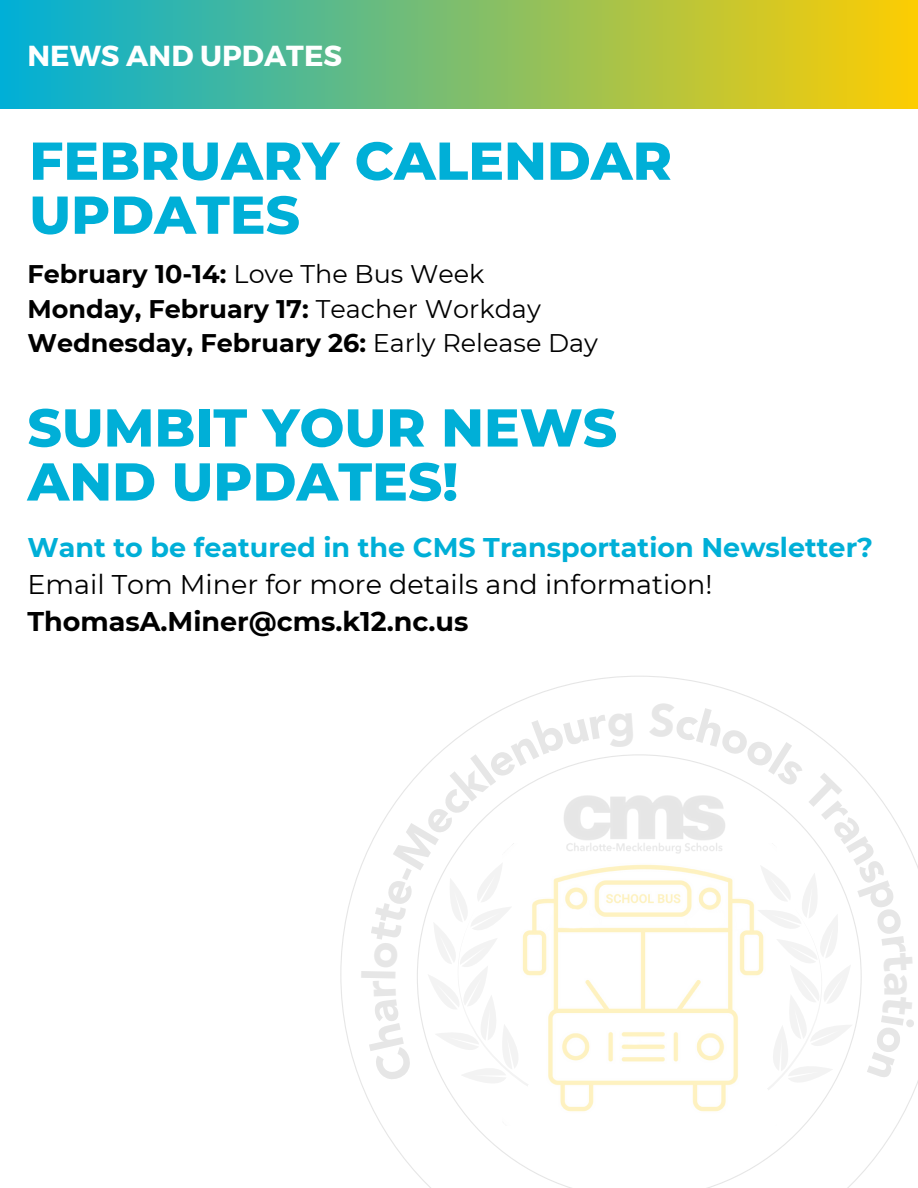
<style>
.page{position:relative;width:918px;height:1188px;background:#fff}
.page>*{position:absolute;margin:0;border:0;box-sizing:border-box;transform-origin:0 0}
.t1{font:800 53.25px/54px "Montserrat";color:#00afd7}
.t2{font:700 28.95px "Montserrat";color:#fff}
.t3{font:700 27px/37.2px "Montserrat";color:#00afd7}
.t4{font:700 25.5px "Montserrat";color:#000}
.s1{font-weight:400}
.s2{font-weight:400;color:#000}
.s3{color:#000}
</style>
<div class="page">
<div style="left:0;top:0;width:918px;height:109px;background:linear-gradient(to right,#00afd7,#fdcd02)"></div>
<img style="left:560px;top:864px;width:166px;height:248px">
<img style="left:634px;top:795px;width:15px;height:56px">
<svg style="left:361px;top:712px;width:273px;height:383px"></svg>
<svg style="left:649px;top:701px;width:266px;height:393px"></svg>
<h3 class="t2" style="left:27px;top:36px;width:316px">NEWS AND UPDATES</h3>
<p class="t1" style="left:29px;top:134px;width:644px">FEBRUARY CALENDAR<br>UPDATES</p>
<p class="t4" style="left:27px;top:258px;width:458px">February 10-14: <span class="s1">Love The Bus Week</span></p>
<h1 class="t4" style="left:27px;top:293px;width:515px">Monday, February 17: <span class="s1">Teacher Workday</span></h1>
<h4 class="t4" style="left:27px;top:328px;width:572px">Wednesday, February 26: <span class="s1">Early Release Day</span></h4>
<h1 class="t1" style="left:27px;top:400px;width:591px">SUMBIT YOUR NEWS<br>AND UPDATES!</h1>
<p class="t3" style="left:27px;top:529px;width:847px">Want to be featured in the CMS Transportation Newsletter?<br><span class="s2">Email Tom Miner for more details and information!<br></span><span class="s3">ThomasA.Miner@cms.k12.nc.us</span></p>
</div>
